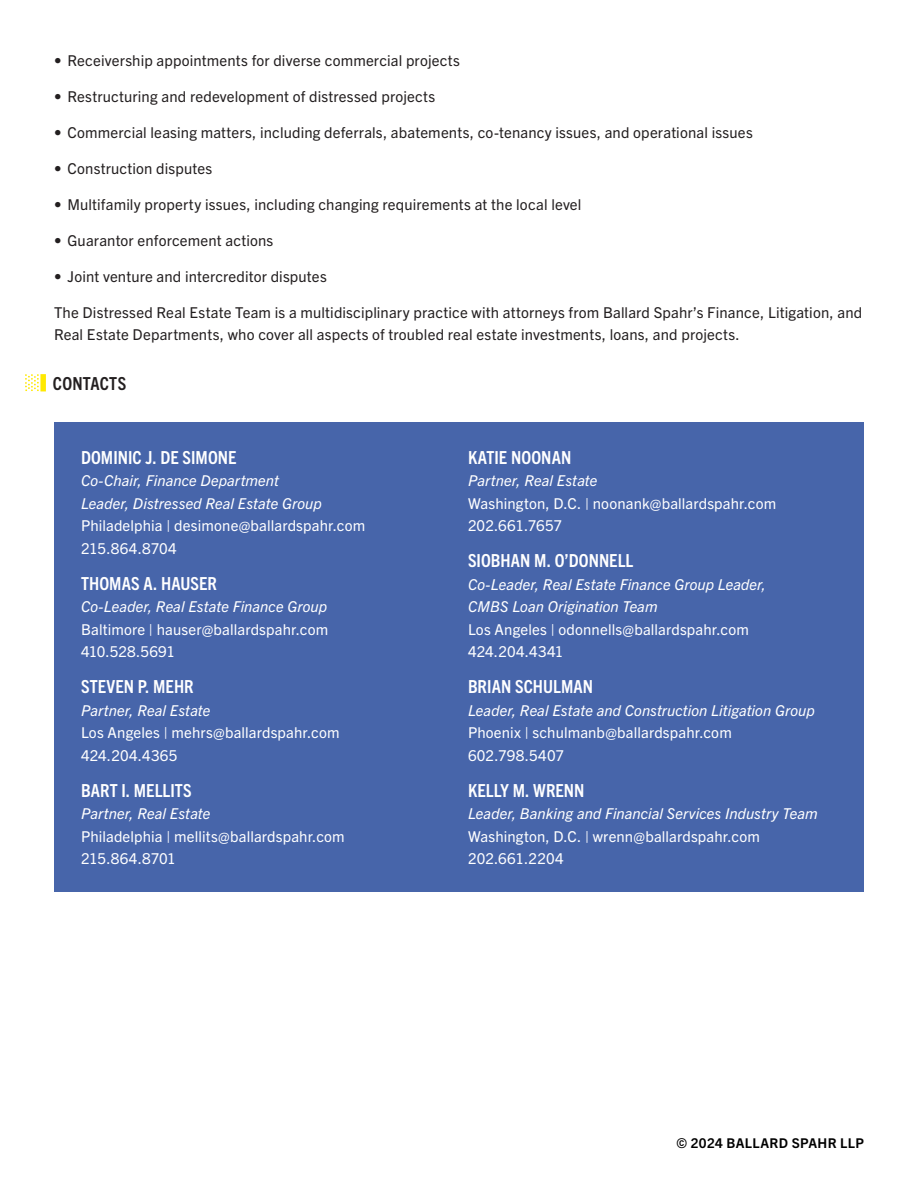
<style>
.page{position:relative;width:918px;height:1188px;background:#fff}
.page>*{position:absolute;margin:0;border:0;box-sizing:border-box;transform-origin:0 0}
.t1{font:54px "Ballard Dot Graphic";color:#ffe901}
.CONTACTS{font:700 condensed 18px "Trade Gothic Next LT Pro";letter-spacing:.005em;color:#fff}
.t2{font:700 condensed 18px "Trade Gothic Next LT Pro";letter-spacing:.015em;color:#231f20}
.BODY_COPY{font:15px/22.5px "Trade Gothic Next LT Pro";letter-spacing:.01em;color:#231f20}
.CONTACTS-2{font:15px/22.5px "Trade Gothic Next LT Pro";letter-spacing:.01em;color:#fff}
.CONTACTS-3{font:italic 15px/22.5px "Trade Gothic Next LT Pro";letter-spacing:.005em;color:#fff}
.t3{font:700 13.5px "Trade Gothic Next LT Pro";letter-spacing:.025em;color:#000}
.s1{font-style:normal}
.s2{font-style:italic}
</style>
<div class="page">
<div style="left:54px;top:423px;width:810px;height:469px;background:#4765aa"></div>
<p class="BODY_COPY" style="left:54px;top:48px;width:407px">• Receivership appointments for diverse commercial projects</p>
<p class="BODY_COPY" style="left:54px;top:84px;width:383px">• Restructuring and redevelopment of distressed projects</p>
<p class="BODY_COPY" style="left:54px;top:120px;width:700px">• Commercial leasing matters, including deferrals, abatements, co-tenancy issues, and operational issues</p>
<p class="BODY_COPY" style="left:54px;top:156px;width:160px">• Construction disputes</p>
<p class="BODY_COPY" style="left:54px;top:192px;width:529px">• Multifamily property issues, including changing requirements at the local level</p>
<p class="BODY_COPY" style="left:54px;top:228px;width:221px">• Guarantor enforcement actions</p>
<p class="BODY_COPY" style="left:54px;top:264px;width:274px">• Joint venture and intercreditor disputes</p>
<p class="BODY_COPY" style="left:54px;top:300px;width:810px">The Distressed Real Estate Team is a multidisciplinary practice with attorneys from Ballard Spahr’s Finance, Litigation, and<br>Real Estate Departments, who cover all aspects of troubled real estate investments, loans, and projects.</p>
<p class="t2" style="left:53px;top:371px;width:75px">CONTACTS</p>
<p class="t1" style="left:22px;top:348px;width:28px">•</p>
<p class="CONTACTS" style="left:81px;top:445px;width:157px">DOMINIC J. DE SIMONE</p>
<p class="CONTACTS-3" style="left:81px;top:468px;width:286px">Co-Chair, Finance Department<br>Leader, Distressed Real Estate Group<br><span class="s1">Philadelphia | desimone@ballardspahr.com<br>215.864.8704</span></p>
<p class="CONTACTS" style="left:81px;top:571px;width:138px">THOMAS A. HAUSER</p>
<p class="CONTACTS-2" style="left:81px;top:594px;width:249px;text-align:justify"><span class="s2">Co-Leader, Real Estate Finance Group </span>Baltimore | hauser@ballardspahr.com 410.528.5691</p>
<p class="CONTACTS" style="left:81px;top:674px;width:114px">STEVEN P. MEHR</p>
<p class="CONTACTS-2" style="left:81px;top:698px;width:260px"><span class="s2">Partner, Real Estate<br></span>Los Angeles | mehrs@ballardspahr.com<br>424.204.4365</p>
<p class="CONTACTS" style="left:81px;top:778px;width:112px">BART I. MELLITS</p>
<p class="CONTACTS-2" style="left:81px;top:801px;width:265px"><span class="s2">Partner, Real Estate<br></span>Philadelphia | mellits@ballardspahr.com<br>215.864.8701</p>
<p class="CONTACTS" style="left:468px;top:445px;width:105px">KATIE NOONAN</p>
<p class="CONTACTS-2" style="left:468px;top:468px;width:310px"><span class="s2">Partner, Real Estate<br></span>Washington, D.C. | noonank@ballardspahr.com<br>202.661.7657</p>
<p class="CONTACTS" style="left:468px;top:548px;width:167px">SIOBHAN M. O’DONNELL</p>
<p class="CONTACTS-3" style="left:468px;top:572px;width:300px">Co-Leader, Real Estate Finance Group Leader,<br>CMBS Loan Origination Team<br><span class="s1">Los Angeles | odonnells@ballardspahr.com<br>424.204.4341</span></p>
<p class="CONTACTS" style="left:468px;top:674px;width:127px">BRIAN SCHULMAN</p>
<p class="CONTACTS-3" style="left:468px;top:698px;width:348px">Leader, Real Estate and Construction Litigation Group<br><span class="s1">Phoenix | schulmanb@ballardspahr.com<br>602.798.5407</span></p>
<p class="CONTACTS" style="left:468px;top:778px;width:118px">KELLY M. WRENN</p>
<p class="CONTACTS-2" style="left:468px;top:801px;width:351px"><span class="s2">Leader, Banking and Financial Services Industry Team<br></span>Washington, D.C. | wrenn@ballardspahr.com<br>202.661.2204</p>
<p class="t3" style="left:677px;top:1133px;width:189px">© 2024 BALLARD SPAHR LLP</p>
</div>
